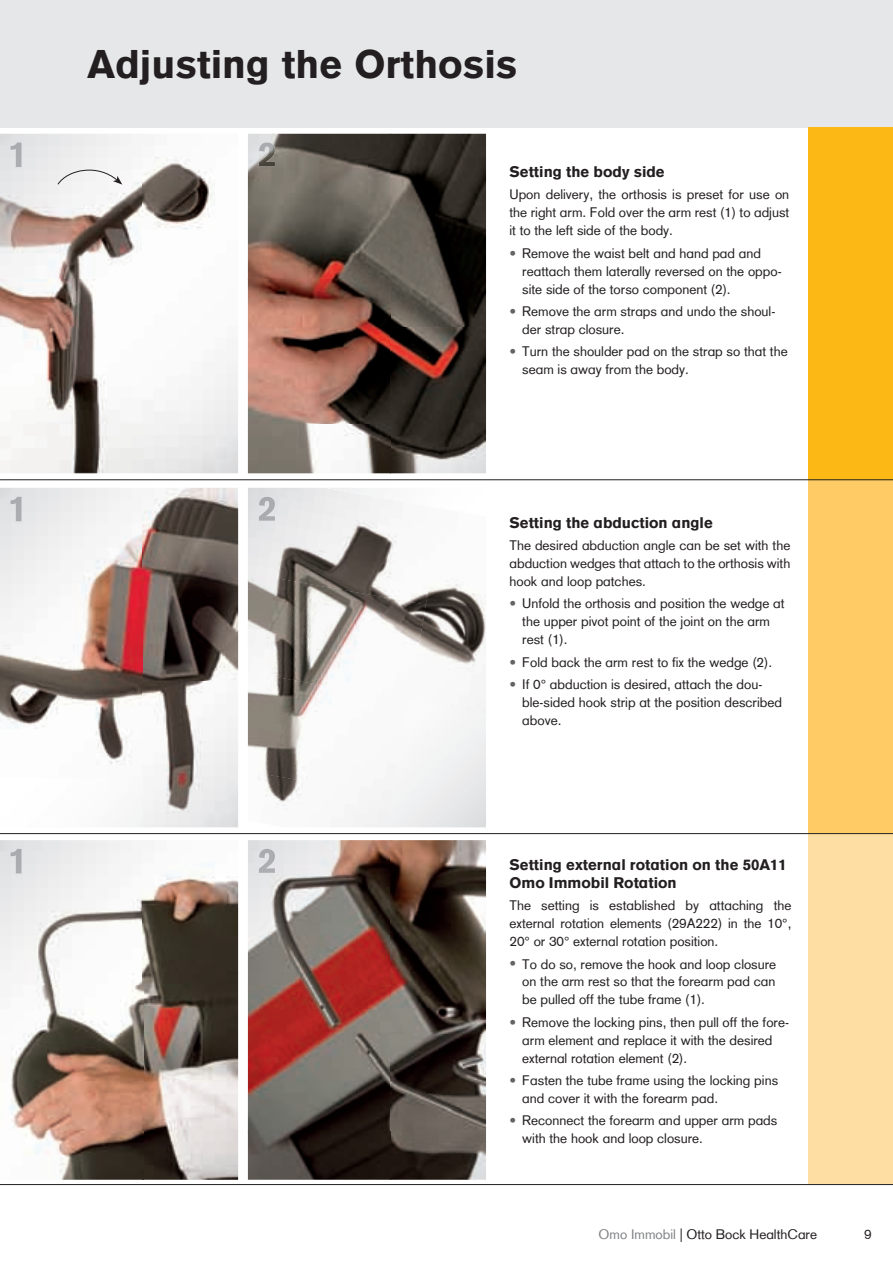
<style>
.page{position:relative;width:893px;height:1263px;background:#fff}
.page>*{position:absolute;margin:0;border:0;box-sizing:border-box;transform-origin:0 0}
.t1{font:900 39px "Otto Bock CT";color:#231f20}
.t2{font:900 15px/18px "Otto Bock CT";color:#231f20}
.t3{font:13.5px/18px "Otto Bock CT";color:#231f20}
.s1{color:#636366}
.s2{color:#808285}
</style>
<div class="page">
<img style="left:0;top:134px;width:238px;height:339px">
<img style="left:248px;top:134px;width:238px;height:339px">
<img style="left:0;top:488px;width:238px;height:339px">
<img style="left:248px;top:488px;width:149px;height:82px">
<img style="left:426px;top:580px;width:60px;height:120px">
<img style="left:248px;top:570px;width:178px;height:102px">
<img style="left:248px;top:672px;width:102px;height:99px">
<img style="left:257px;top:771px;width:135px;height:56px">
<img style="left:0;top:840px;width:238px;height:340px">
<img style="left:248px;top:840px;width:238px;height:340px">
<hr style="left:0;top:1184px;width:893px;height:1px;background:#231f20">
<div style="left:0;top:0;width:893px;height:128px;background:#e6e7e9"></div>
<div style="left:808px;top:833px;width:85px;height:351px;background:#ffdea4"></div>
<div style="left:808px;top:480px;width:85px;height:353px;background:#fecb64"></div>
<div style="left:808px;top:128px;width:85px;height:352px;background:#fcb814"></div>
<hr style="left:0;top:479px;width:893px;height:1px;background:#231f20">
<hr style="left:0;top:833px;width:893px;height:1px;background:#231f20">
<svg style="left:10px;top:142px;width:7px;height:8px"></svg>
<img style="left:259px;top:142px;width:16px;height:24px">
<svg style="left:10px;top:497px;width:7px;height:7px"></svg>
<img style="left:259px;top:497px;width:16px;height:24px">
<svg style="left:10px;top:849px;width:7px;height:7px"></svg>
<img style="left:259px;top:849px;width:16px;height:24px">
<svg style="left:57px;top:164px;width:65px;height:21px"></svg>
<h1 class="t1" style="left:87px;top:41px;width:432px">Adjusting the Orthosis</h1>
<p class="t2" style="left:509px;top:163px;width:157px">Setting the body side</p>
<p class="t3" style="left:509px;top:186px;width:281px;text-align:justify">Upon delivery, the orthosis is preset for use on the right arm. Fold over the arm rest (1) to adjust it to the left side of the body.</p>
<p class="t3" style="left:522px;top:244px;width:261px;text-indent:-13px"><span class="s1">•</span> Remove the waist belt and hand pad and reattach them laterally reversed on the oppo&shy;site side of the torso component (2).</p>
<p class="t3" style="left:522px;top:302px;width:255px;text-indent:-13px"><span class="s1">•</span> Remove the arm straps and undo the shoul&shy;der strap closure.</p>
<p class="t3" style="left:522px;top:342px;width:267px;text-indent:-13px"><span class="s1">•</span> Turn the shoulder pad on the strap so that the seam is away from the body.</p>
<p class="t2" style="left:509px;top:513px;width:205px">Setting the abduction angle</p>
<p class="t3" style="left:509px;top:536px;width:282px;text-align:justify">The desired abduction angle can be set with the abduction wedges that attach to the orthosis with hook and loop patches.</p>
<p class="t3" style="left:522px;top:594px;width:264px;text-indent:-13px"><span class="s1">•</span> Unfold the orthosis and position the wedge at the upper pivot point of the joint on the arm rest (1).</p>
<p class="t3" style="left:509px;top:653px;width:264px"><span class="s1">•</span> Fold back the arm rest to fix the wedge (2).</p>
<p class="t3" style="left:522px;top:675px;width:261px;text-indent:-13px"><span class="s1">•</span> If 0° abduction is desired, attach the dou&shy;ble-sided hook strip at the position described above.</p>
<p class="t2" style="left:509px;top:855px;width:279px">Setting external rotation on the 50A11<br>Omo Immobil Rotation</p>
<p class="t3" style="left:509px;top:896px;width:283px;text-align:justify">The setting is established by attaching the external rotation elements (29A222) in the 10°, 20° or 30° external rotation position.</p>
<p class="t3" style="left:522px;top:955px;width:256px;text-align:justify;text-indent:-13px"><span class="s1">•</span> To do so, remove the hook and loop closure on the arm rest so that the forearm pad can be pulled off the tube frame (1).</p>
<p class="t3" style="left:522px;top:1013px;width:268px;text-indent:-13px"><span class="s1">•</span> Remove the locking pins, then pull off the fore&shy;arm element and replace it with the desired external rotation element (2).</p>
<p class="t3" style="left:522px;top:1071px;width:257px;text-indent:-13px"><span class="s1">•</span> Fasten the tube frame using the locking pins and cover it with the forearm pad.</p>
<p class="t3" style="left:522px;top:1111px;width:257px;text-indent:-13px"><span class="s1">•</span> Reconnect the forearm and upper arm pads with the hook and loop closure.</p>
<p class="t3" style="left:599px;top:1225px;width:220px"><span class="s2">Omo Immobil</span> | Otto Bock HealthCare</p>
<p class="t3" style="left:864px;top:1225px;width:9px">9</p>
</div>
